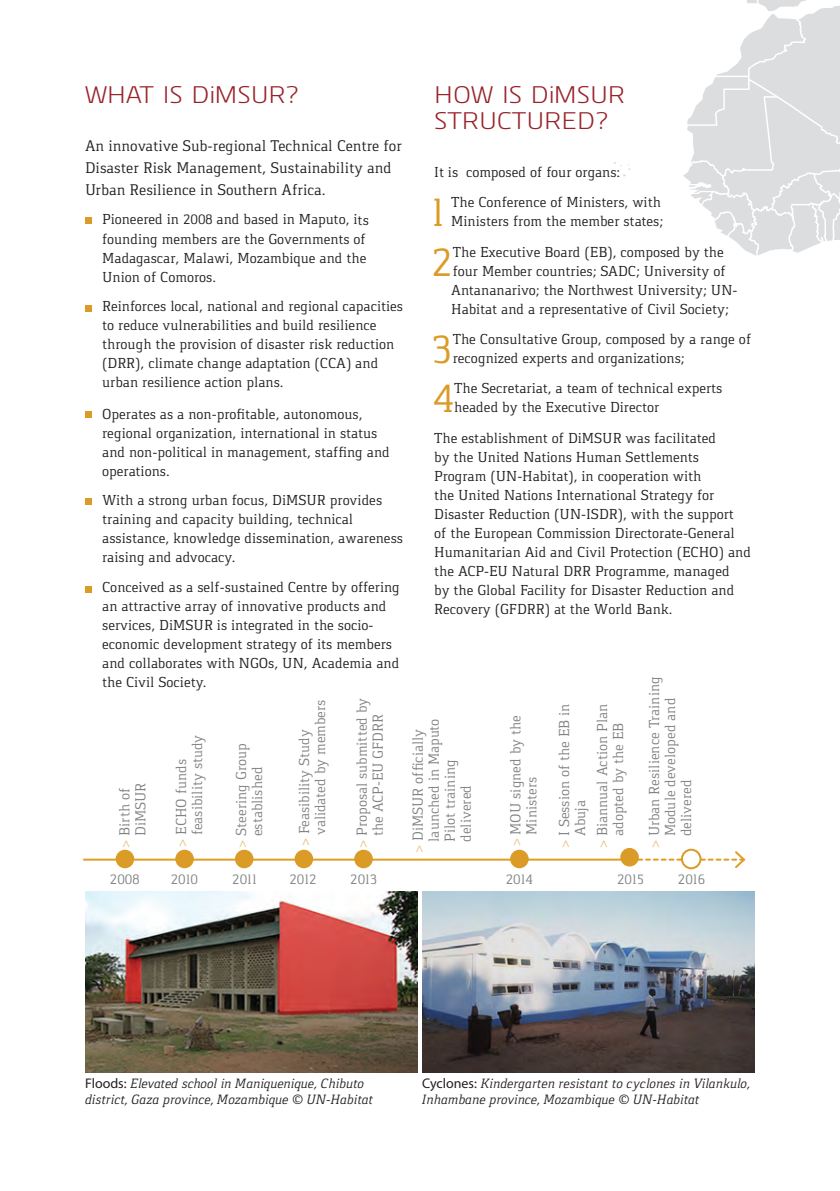
<style>
.page{position:relative;width:840px;height:1191px;background:#fff}
.page>*{position:absolute;margin:0;border:0;box-sizing:border-box;transform-origin:0 0}
.t1{font:43.4px "Gaspar";color:#da9b27}
.t2{font:24px/26px "Kuro";color:#98232b}
.t3{font:16px/22px "Gaspar";color:#231f20}
.t4{font:15px/19px "Gaspar";color:#231f20}
.t5{font:15px/16px "Gaspar";color:#808285}
.t6{font:italic 14px/16px "Gaspar";color:#231f20}
.s1{color:#e8be79}
.s2{font-family:"Myriad Pro";font-style:normal}
</style>
<div class="page">
<svg style="left:614px;top:162px;width:15px;height:15px"></svg>
<svg style="left:683px;top:0;width:156px;height:256px"></svg>
<div style="left:85px;top:217px;width:7px;height:7px;background:#da9b27"></div>
<div style="left:85px;top:305px;width:7px;height:6px;background:#da9b27"></div>
<div style="left:85px;top:411px;width:7px;height:7px;background:#da9b27"></div>
<div style="left:85px;top:498px;width:7px;height:7px;background:#da9b27"></div>
<div style="left:85px;top:586px;width:7px;height:6px;background:#da9b27"></div>
<svg style="left:622px;top:849px;width:124px;height:21px"></svg>
<hr style="left:84px;top:858px;width:538px;height:2px;background:#df9f24">
<div style="left:116px;top:849px;width:18px;height:19px;background:#da9b27;border-radius:50%"></div>
<div style="left:175px;top:849px;width:19px;height:19px;background:#da9b27;border-radius:50%"></div>
<div style="left:235px;top:849px;width:18px;height:19px;background:#da9b27;border-radius:50%"></div>
<div style="left:294px;top:849px;width:19px;height:19px;background:#da9b27;border-radius:50%"></div>
<div style="left:354px;top:849px;width:18px;height:19px;background:#da9b27;border-radius:50%"></div>
<div style="left:510px;top:849px;width:18px;height:19px;background:#da9b27;border-radius:50%"></div>
<svg style="left:681px;top:849px;width:19px;height:19px"></svg>
<div style="left:680px;top:848px;width:21px;height:21px;border:2px solid #da9b27;border-radius:50%"></div>
<img style="left:85px;top:891px;width:332px;height:181px">
<img style="left:422px;top:891px;width:332px;height:181px">
<div style="left:620px;top:848px;width:18px;height:18px;background:#da9b27;border-radius:50%"></div>
<p class="t2" style="left:85px;top:80px;width:215px">WHAT IS DiMSUR?</p>
<p class="t3" style="left:85px;top:135px;width:318px">An innovative Sub-regional Technical Centre for<br>Disaster Risk Management, Sustainability and<br>Urban Resilience in Southern Africa.</p>
<p class="t4" style="left:102px;top:209px;width:268px;line-height:20.4px">Pioneered in 2008 and based in Maputo, its founding members are the Governments of</p>
<p class="t4" style="left:102px;top:249px;width:266px">Madagascar, Malawi, Mozambique and the<br>Union of Comoros.</p>
<p class="t4" style="left:102px;top:297px;width:302px">Reinforces local, national and regional capacities to reduce vulnerabilities and build resilience through the provision of disaster risk reduction (DRR), climate change adaptation (CCA) and urban resilience action plans.</p>
<p class="t4" style="left:102px;top:405px;width:289px">Operates as a non-profitable, autonomous, regional organization, international in status and non-political in management, staffing and operations.</p>
<p class="t4" style="left:102px;top:491px;width:302px">With a strong urban focus, DiMSUR provides training and capacity building, technical assistance, knowledge dissemination, awareness raising and advocacy.</p>
<p class="t4" style="left:102px;top:578px;width:299px">Conceived as a self-sustained Centre by offering an attractive array of innovative products and services, DiMSUR is integrated in the socio&shy;economic development strategy of its members and collaborates with NGOs, UN, Academia and the Civil Society.</p>
<p class="t2" style="left:434px;top:80px;width:192px">HOW IS DiMSUR<br>STRUCTURED?</p>
<p class="t4" style="left:434px;top:163px;width:187px">It is composed of four organs:</p>
<p class="t1" style="left:431px;top:187px;width:16px">1</p>
<p class="t4" style="left:451px;top:193px;width:213px">The Conference of Ministers, with<br>Ministers from the member states;</p>
<p class="t1" style="left:431px;top:237px;width:23px">2</p>
<p class="t4" style="left:451px;top:242px;width:287px">The Executive Board (EB), composed by the four Member countries; SADC; University of Antananarivo; the Northwest University; UN-Habitat and a representative of Civil Society;</p>
<p class="t1" style="left:431px;top:324px;width:22px">3</p>
<p class="t4" style="left:452px;top:330px;width:300px">The Consultative Group, composed by a range of recognized experts and organizations;</p>
<p class="t1" style="left:432px;top:373px;width:23px">4</p>
<p class="t4" style="left:454px;top:379px;width:269px">The Secretariat, a team of technical experts headed by the Executive Director</p>
<p class="t4" style="left:434px;top:428px;width:318px">The establishment of DiMSUR was facilitated<br>by the United Nations Human Settlements Program (UN-Habitat), in cooperation with<br>the United Nations International Strategy for Disaster Reduction (UN-ISDR), with the support<br>of the European Commission Directorate-General Humanitarian Aid and Civil Protection (ECHO) and the ACP-EU Natural DRR Programme, managed<br>by the Global Facility for Disaster Reduction and Recovery (GFDRR) at the World Bank.</p>
<p class="t5" style="left:646px;top:836px;width:161px;text-indent:-11px;rotate:-90deg"><span class="s1">&gt;</span> Urban Resilience Training<br>Module developed and delivered</p>
<p class="t5" style="left:296px;top:835px;width:137px;text-indent:-11px;rotate:-90deg"><span class="s1">&gt;</span> Feasibility Study validated by members</p>
<p class="t5" style="left:353px;top:847px;width:151px;text-align:center;rotate:-90deg"><span class="s1">&gt;</span> Proposal submitted by the ACP-EU GFDRR</p>
<p class="t5" style="left:555px;top:836px;width:134px;text-indent:-11px;rotate:-90deg"><span class="s1">&gt;</span> I Session of the EB in<br>Abuja</p>
<p class="t5" style="left:593px;top:847px;width:145px;text-align:center;rotate:-90deg"><span class="s1">&gt;</span> Biannual Action Plan adopted by the EB</p>
<p class="t5" style="left:507px;top:835px;width:121px;text-indent:-11px;rotate:-90deg"><span class="s1">&gt;</span> MOU signed by the<br>Ministers</p>
<p class="t5" style="left:410px;top:842px;width:125px;text-indent:-11px;rotate:-90deg"><span class="s1">&gt;</span> DiMSUR officially launched in Maputo<br>Pilot training delivered</p>
<p class="t5" style="left:173px;top:835px;width:102px;text-indent:-11px;rotate:-90deg"><span class="s1">&gt;</span> ECHO funds feasibility study</p>
<p class="t5" style="left:233px;top:836px;width:94px;text-indent:-11px;rotate:-90deg"><span class="s1">&gt;</span> Steering Group established</p>
<p class="t5" style="left:117px;top:836px;width:55px;text-indent:-11px;rotate:-90deg"><span class="s1">&gt;</span> Birth of<br>DiMSUR</p>
<p class="t5" style="left:110px;top:871px;width:31px">2008</p>
<p class="t5" style="left:171px;top:871px;width:29px">2010</p>
<p class="t5" style="left:232px;top:871px;width:26px">2011</p>
<p class="t5" style="left:289px;top:871px;width:29px">2012</p>
<p class="t5" style="left:350px;top:871px;width:29px">2013</p>
<p class="t5" style="left:505px;top:871px;width:28px">2014</p>
<p class="t5" style="left:616px;top:871px;width:28px">2015</p>
<p class="t5" style="left:677px;top:871px;width:29px">2016</p>
<p class="t6" style="left:85px;top:1075px;width:289px"><span class="s2">Floods:</span> Elevated school in Maniquenique, Chibuto district, Gaza province, Mozambique © UN-Habitat</p>
<p class="t6" style="left:422px;top:1075px;width:329px"><span class="s2">Cyclones:</span> Kindergarten resistant to cyclones in Vilankulo,<br>Inhambane province, Mozambique © UN-Habitat</p>
</div>
